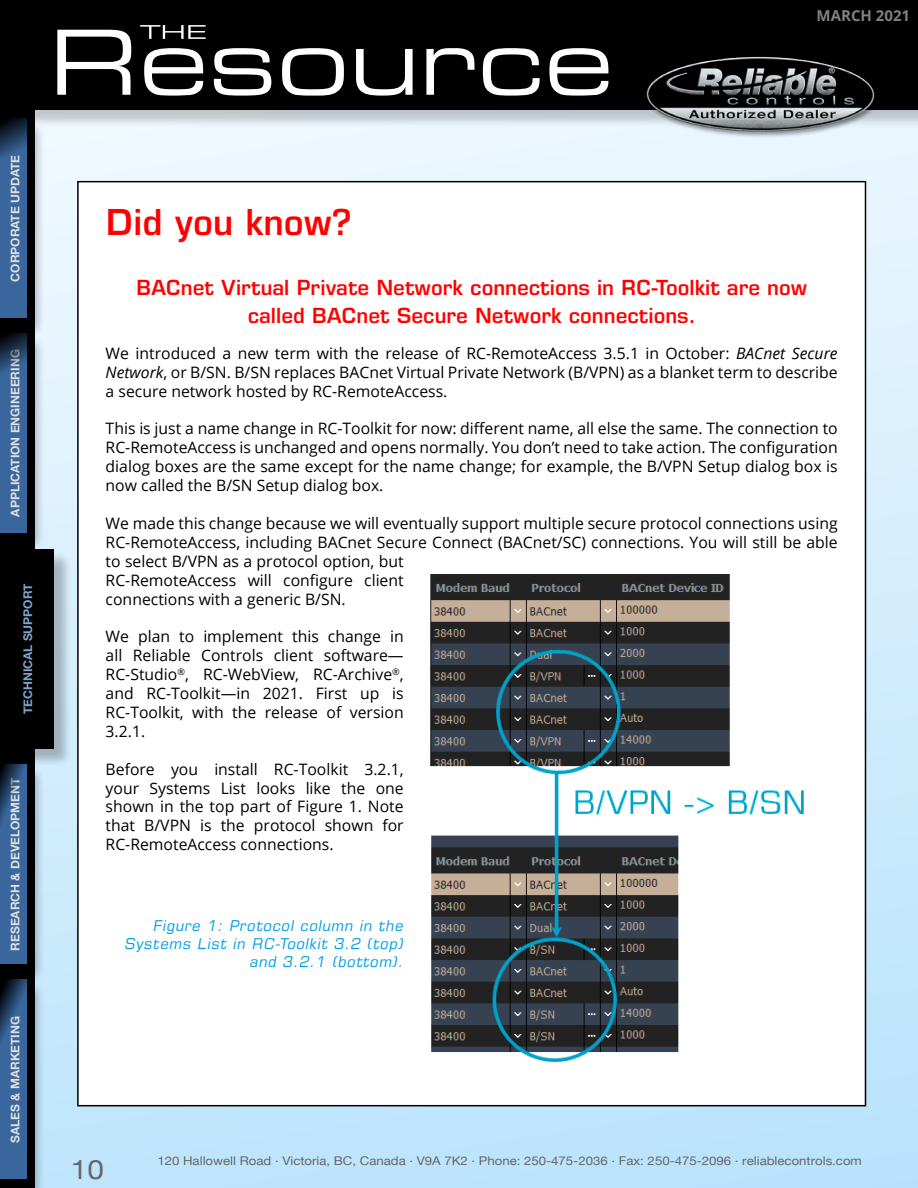
<style>
.page{position:relative;width:918px;height:1188px;background:#fff}
.page>*{position:absolute;margin:0;border:0;box-sizing:border-box;transform-origin:0 0}
.t1{font:90px "Eurostile LT Std Ex 2";color:#fff}
.t2{font:600 36px "Eurostile LT Std";color:#f00}
.t3{font:27px "Helvetica Neue";color:#666;scale:1.1 1}
.t4{font:600 21px/28.5px "Eurostile LT Std";color:#f00;text-align:center}
.t5{font:15.75px/18.9px "Open Sans";color:#000;text-align:justify}
.t6{font:italic 15px/18px "Eurostile LT Std";letter-spacing:.05em;color:#009fe3;text-align:right}
.t7{font:700 15px "Open Sans";color:#818181}
.t8{font:12px "Helvetica Neue";color:#666;scale:1.1 1}
.t9{font:700 12px "Helvetica Neue";color:#fff}
.t10{font:700 12px "Helvetica Neue";color:#7ca6cf}
.s1{font-style:italic}
</style>
<div class="page">
<div style="left:34px;top:110px;width:884px;height:1078px;background:linear-gradient(to bottom,#ebf6fc,#b9e1fa)"></div>
<div style="left:78px;top:182px;width:788px;height:924px;background:#fff"></div>
<img style="left:430px;top:575px;width:374px;height:487px">
<div style="left:2px;top:982px;width:44px;height:206px;background:#000;opacity:.25"></div>
<svg style="left:0;top:980px;width:27px;height:199px;background:#335e91"></svg>
<div style="left:2px;top:767px;width:44px;height:216px;background:#000;opacity:.25"></div>
<svg style="left:0;top:764px;width:27px;height:200px;background:#346094"></svg>
<div style="left:2px;top:121px;width:44px;height:216px;background:#000;opacity:.25"></div>
<svg style="left:0;top:118px;width:27px;height:200px;background:#356094"></svg>
<div style="left:2px;top:335px;width:44px;height:216px;background:#000;opacity:.25"></div>
<svg style="left:0;top:333px;width:27px;height:200px;background:#335d8f"></svg>
<div style="left:2px;top:0;width:916px;height:128px;background:#000;opacity:.2"></div>
<div style="left:0;top:0;width:918px;height:110px;background:#000"></div>
<img style="left:638px;top:56px;width:243px;height:86px">
<svg style="left:140px;top:25px;width:66px;height:14px"></svg>
<div style="left:1px;top:551px;width:72px;height:216px;background:#000;opacity:.25"></div>
<div style="left:0;top:549px;width:54px;height:200px;background:#000"></div>
<p class="t9" style="left:6px;top:282px;width:128px;rotate:-90deg">CORPORATE UPDATE</p>
<p class="t9" style="left:6px;top:517px;width:169px;rotate:-90deg">APPLICATION ENGINEERING</p>
<p class="t10" style="left:19px;top:714px;width:132px;rotate:-90deg">TECHNICAL SUPPORT</p>
<p class="t9" style="left:6px;top:951px;width:174px;rotate:-90deg">RESEARCH &amp; DEVELOPMENT</p>
<p class="t9" style="left:6px;top:1143px;width:128px;rotate:-90deg">SALES &amp; MARKETING</p>
<h1 class="t1" style="left:49px;top:0;width:567px">Resource</h1>
<p class="t7" style="left:817px;top:5px;width:95px">MARCH 2021</p>
<p class="t2" style="left:106px;top:201px;width:248px">Did you know?</p>
<p class="t4" style="left:136px;top:273px;width:673px">BACnet Virtual Private Network connections in RC-Toolkit are now called BACnet Secure Network connections.</p>
<p class="t5" style="left:106px;top:343px;width:734px">We introduced a new term with the release of RC-RemoteAccess 3.5.1 in October: <span class="s1">BACnet Secure Network</span>, or B/SN. B/SN replaces BACnet Virtual Private Network (B/VPN) as a blanket term to describe a secure network hosted by RC-RemoteAccess.</p>
<p class="t5" style="left:106px;top:419px;width:734px">This is just a name change in RC-Toolkit for now: different name, all else the same. The connection to RC-RemoteAccess is unchanged and opens normally. You don’t need to take action. The configuration dialog boxes are the same except for the name change; for example, the B/VPN Setup dialog box is now called the B/SN Setup dialog box.</p>
<p class="t5" style="left:106px;top:513px;width:734px;text-align:left">We made this change because we will eventually support multiple secure protocol connections using RC-RemoteAccess, including BACnet Secure Connect (BACnet/SC) connections. You will still be able to select B/VPN as a protocol option, but<br>RC-RemoteAccess will configure client<br>connections with a generic B/SN.</p>
<p class="t5" style="left:106px;top:627px;width:300px">We plan to implement this change in all Reliable Controls client software— RC-Studio<sup>®</sup>, RC-WebView, RC-Archive<sup>®</sup>, and RC-Toolkit—in 2021. First up is RC-Toolkit, with the release of version 3.2.1.</p>
<p class="t5" style="left:106px;top:759px;width:300px">Before you install RC-Toolkit 3.2.1, your Systems List looks like the one shown in the top part of Figure 1. Note that B/VPN is the protocol shown for RC-RemoteAccess connections.</p>
<p class="t6" style="left:125px;top:916px;width:280px">Figure 1: Protocol column in the<br>Systems List in RC-Toolkit 3.2 (top) and 3.2.1 (bottom).</p>
<h3 class="t3" style="left:71px;top:1149px;width:32px">10</h3>
<p class="t8" style="left:157px;top:1152px;width:642px">120 Hallowell Road . Victoria, BC, Canada . V9A 7K2 . Phone: 250-475-2036 . Fax: 250-475-2096 . reliablecontrols.com</p>
</div>
